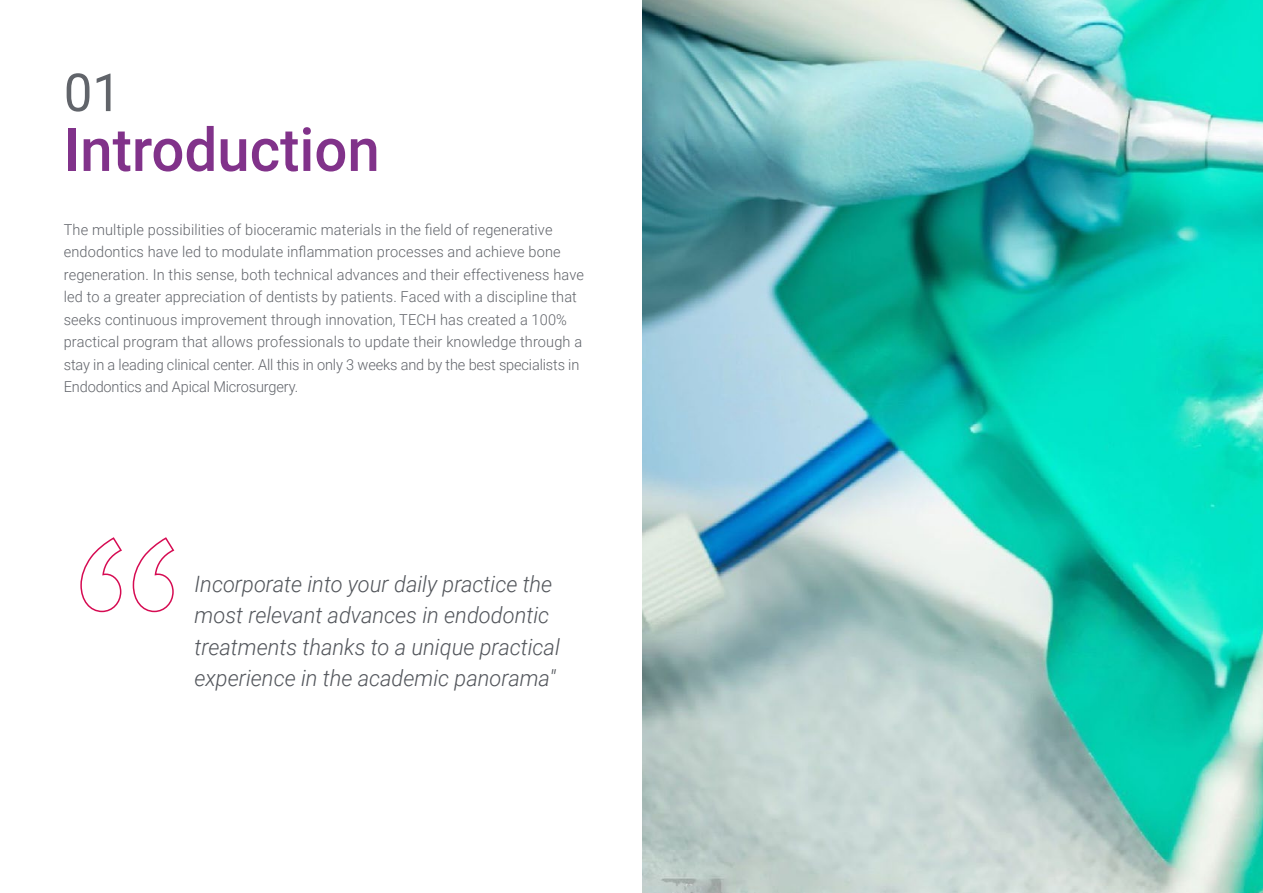
<style>
.page{position:relative;width:1263px;height:893px;background:#fff}
.page>*{position:absolute;margin:0;border:0;box-sizing:border-box;transform-origin:0 0}
.t1{font:500 60px "Roboto";color:#81328a}
.t2{font:52.5px "Roboto";color:#61646a}
.t3{font:italic 300 22.5px/31.5px "Roboto";color:#52555b}
.t4{font:300 15px/22.5px "Roboto";letter-spacing:.01em;color:#61646a}
</style>
<div class="page">
<svg style="left:80px;top:537px;width:95px;height:76px"></svg>
<img style="left:642px;top:0;width:621px;height:893px">
<h2 class="t2" style="left:64px;top:56px;width:59px">01</h2>
<h1 class="t1" style="left:64px;top:108px;width:317px">Introduction</h1>
<p class="t4" style="left:64px;top:217px;width:522px">The multiple possibilities of bioceramic materials in the field of regenerative endodontics have led to modulate inflammation processes and achieve bone regeneration. In this sense, both technical advances and their effectiveness have led to a greater appreciation of dentists by patients. Faced with a discipline that seeks continuous improvement through innovation, TECH has created a 100% practical program that allows professionals to update their knowledge through a stay in a leading clinical center. All this in only 3 weeks and by the best specialists in Endodontics and Apical Microsurgery.</p>
<h3 class="t3" style="left:194px;top:567px;width:367px">Incorporate into your daily practice the most relevant advances in endodontic treatments thanks to a unique practical experience in the academic panorama"</h3>
</div>
